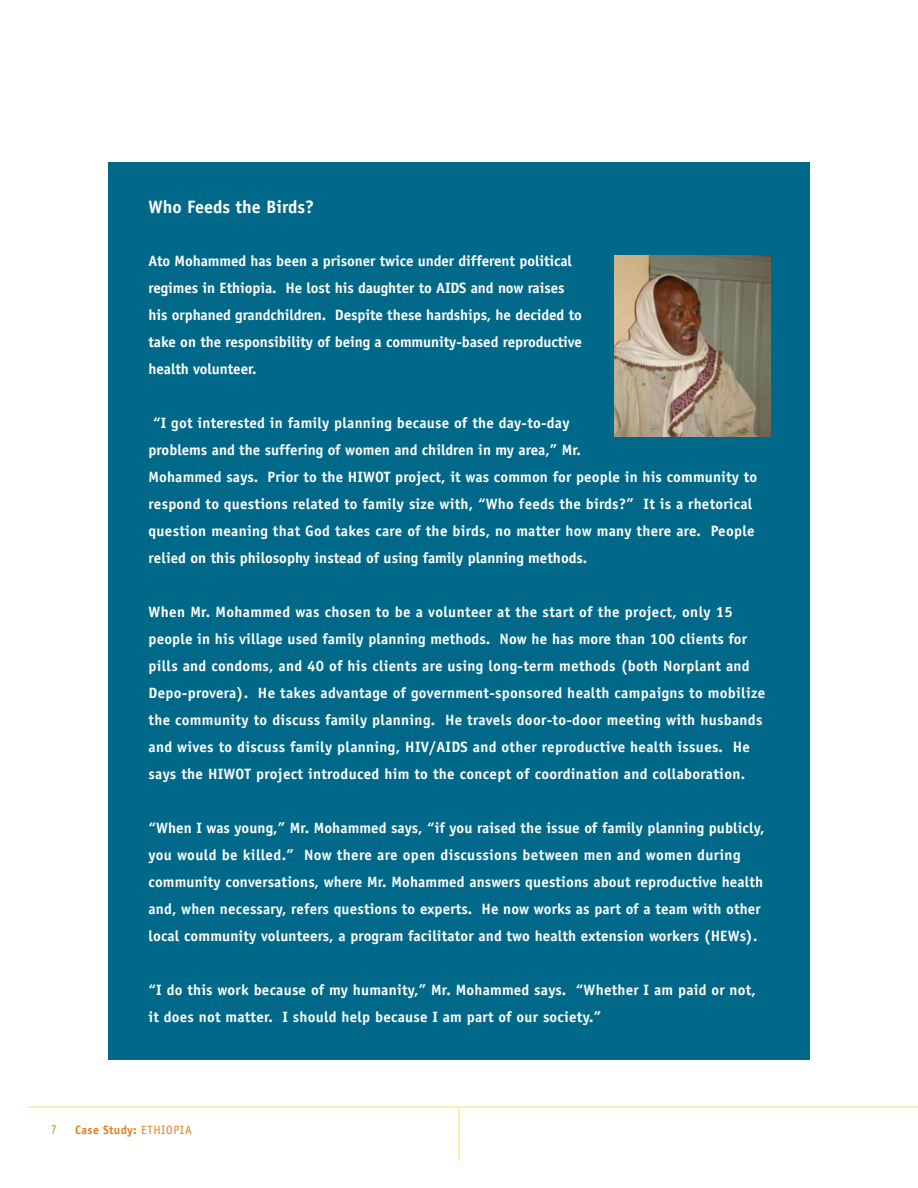
<style>
.page{position:relative;width:918px;height:1188px;background:#fff}
.page>*{position:absolute;margin:0;border:0;box-sizing:border-box;transform-origin:0 0}
.t1{font:700 18px "Officina Sans";color:#fff}
.t2{font:700 15px/27px "Officina Sans";letter-spacing:.01em;color:#fff}
.t3{font:13.5px "Officina Sans";color:#e37c1c;scale:.8 1}
.t4{font:700 12px "Officina Sans";letter-spacing:.025em;color:#e37c1c}
.s1{font-weight:400}
</style>
<div class="page">
<div style="left:108px;top:162px;width:702px;height:898px;background:#00698a"></div>
<hr style="left:27px;top:1107px;width:891px;height:1px;background:#ffdd68">
<hr style="left:459px;top:1107px;width:1px;height:54px;background:#ffdd68">
<img style="left:614px;top:255px;width:156px;height:182px">
<p class="t1" style="left:148px;top:200px;width:167px">Who Feeds the Birds?</p>
<p class="t2" style="left:148px;top:248px;width:435px">Ato Mohammed has been a prisoner twice under different political regimes in Ethiopia. He lost his daughter to AIDS and now raises his orphaned grandchildren. Despite these hardships, he decided to take on the responsibility of being a community-based reproductive health volunteer.</p>
<p class="t2" style="left:148px;top:410px;width:610px;text-indent:5px">“I got interested in family planning because of the day-to-day<br>problems and the suffering of women and children in my area,” Mr.<br>Mohammed says. Prior to the HIWOT project, it was common for people in his community to respond to questions related to family size with, “Who feeds the birds?” It is a rhetorical question meaning that God takes care of the birds, no matter how many there are. People relied on this philosophy instead of using family planning methods.</p>
<p class="t2" style="left:148px;top:599px;width:618px">When Mr. Mohammed was chosen to be a volunteer at the start of the project, only 15 people in his village used family planning methods. Now he has more than 100 clients for pills and condoms, and 40 of his clients are using long-term methods (both Norplant and Depo-provera). He takes advantage of government-sponsored health campaigns to mobilize the community to discuss family planning. He travels door-to-door meeting with husbands and wives to discuss family planning, HIV/AIDS and other reproductive health issues. He says the HIWOT project introduced him to the concept of coordination and collaboration.</p>
<p class="t2" style="left:148px;top:815px;width:617px">“When I was young,” Mr. Mohammed says, “if you raised the issue of family planning publicly, you would be killed.” Now there are open discussions between men and women during community conversations, where Mr. Mohammed answers questions about reproductive health and, when necessary, refers questions to experts. He now works as part of a team with other local community volunteers, a program facilitator and two health extension workers (HEWs).</p>
<p class="t2" style="left:149px;top:977px;width:609px">“I do this work because of my humanity,” Mr. Mohammed says. “Whether I am paid or not, it does not matter. I should help because I am part of our society.”</p>
<p class="t3" style="left:51px;top:1124px;width:8px">7</p>
<p class="t4" style="left:75px;top:1125px;width:118px">Case Study: <span class="s1">ETHIOPIA</span></p>
</div>
